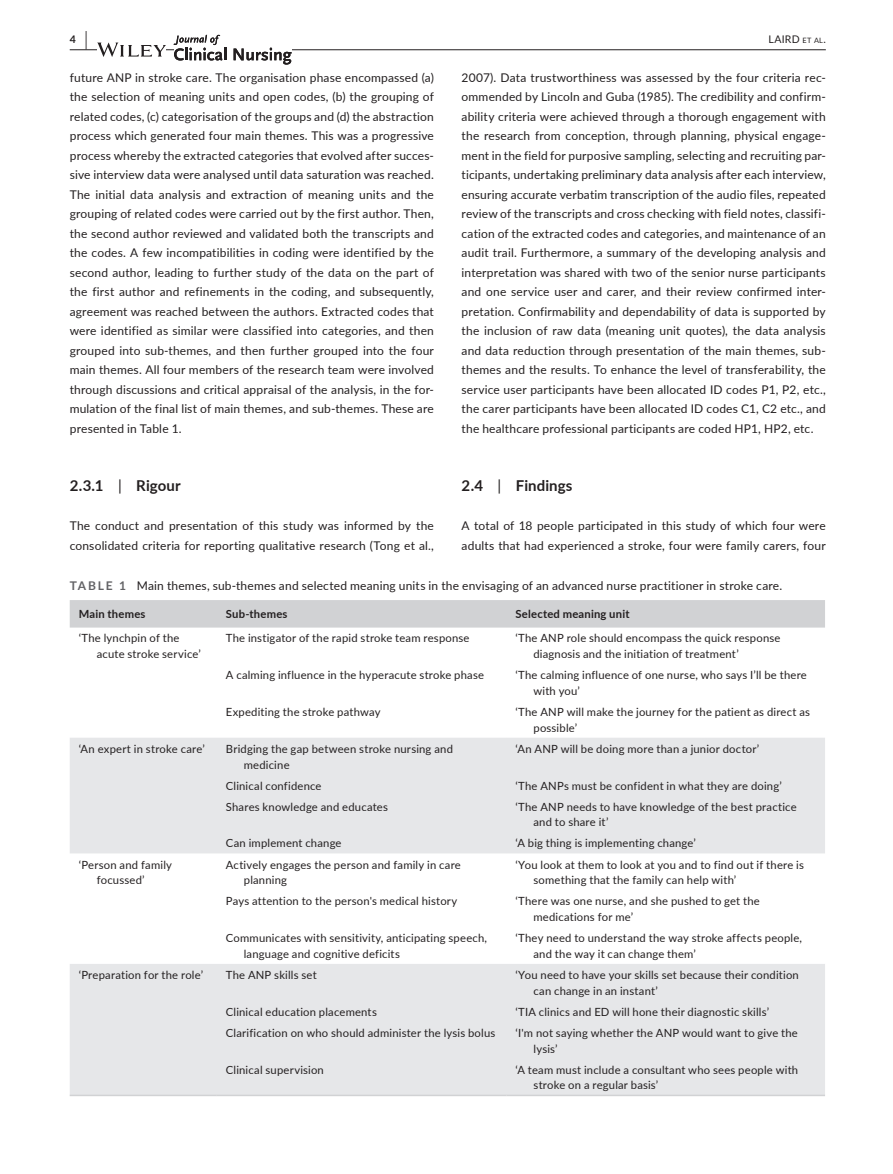
<style>
.page{position:relative;width:893px;height:1174px;background:#fff}
.page>*{position:absolute;margin:0;border:0;box-sizing:border-box;transform-origin:0 0}
.t1{font:700 15px "Lato";letter-spacing:.005em;color:#231f20}
.t2{font:12px/19.5px "Lato";letter-spacing:.015em;color:#231f20;text-align:justify}
.t3{font:11.25px/15.8px "Lato";letter-spacing:.015em;color:#231f20}
.t4{font:700 11.25px "Lato";letter-spacing:.02em;color:#231f20}
.t5{font:10.5px "Lato";letter-spacing:.025em;color:#231f20}
.t6{font:700 10.5px "Lato";color:#231f20}
.s1{font-size:19.5px}
.s2{font-size:7.35px}
.s3{font-weight:400}
.s4{font-weight:700;color:#636366}
</style>
<div class="page">
<hr style="left:70px;top:49px;width:756px;height:1px;background:#231f20">
<svg style="left:97px;top:43px;width:69px;height:14px"></svg>
<div style="left:174px;top:35px;width:118px;height:30px;background:#fff"></div>
<svg style="left:174px;top:35px;width:52px;height:25px"></svg>
<svg style="left:234px;top:48px;width:58px;height:17px"></svg>
<div style="left:70px;top:600px;width:755px;height:27px;background:#d1d2d4"></div>
<svg style="left:70px;top:738px;width:755px;height:356px;fill:#e6e7e9"></svg>
<hr style="left:70px;top:1094px;width:147px;height:2px;background:#d1d2d4">
<hr style="left:217px;top:1094px;width:289px;height:2px;background:#d1d2d4">
<hr style="left:506px;top:1094px;width:319px;height:2px;background:#d1d2d4">
<p class="t6" style="left:70px;top:31px;width:19px">4 <span class="s1">|</span></p>
<p class="t5" style="left:768px;top:32px;width:59px">LAIRD <span class="s2">et al</span>.</p>
<p class="t2" style="left:70px;top:67px;width:366px">future ANP in stroke care. The organisation phase encompassed (a) the selection of meaning units and open codes, (b) the grouping of related codes, (c) categorisation of the groups and (d) the abstraction process which generated four main themes. This was a progressive process whereby the extracted categories that evolved after succes&shy;sive interview data were analysed until data saturation was reached.<br>The initial data analysis and extraction of meaning units and the grouping of related codes were carried out by the first author. Then, the second author reviewed and validated both the transcripts and the codes. A few incompatibilities in coding were identified by the second author, leading to further study of the data on the part of the first author and refinements in the coding, and subsequently, agreement was reached between the authors. Extracted codes that were identified as similar were classified into categories, and then grouped into sub-themes, and then further grouped into the four main themes. All four members of the research team were involved through discussions and critical appraisal of the analysis, in the for&shy;mulation of the final list of main themes, and sub-themes. These are presented in Table 1.</p>
<p class="t2" style="left:462px;top:67px;width:366px">2007). Data trustworthiness was assessed by the four criteria rec&shy;ommended by Lincoln and Guba (1985). The credibility and confirm&shy;ability criteria were achieved through a thorough engagement with the research from conception, through planning, physical engage&shy;ment in the field for purposive sampling, selecting and recruiting par&shy;ticipants, undertaking preliminary data analysis after each interview, ensuring accurate verbatim transcription of the audio files, repeated review of the transcripts and cross checking with field notes, classifi&shy;cation of the extracted codes and categories, and maintenance of an audit trail. Furthermore, a summary of the developing analysis and interpretation was shared with two of the senior nurse participants and one service user and carer, and their review confirmed inter&shy;pretation. Confirmability and dependability of data is supported by the inclusion of raw data (meaning unit quotes), the data analysis and data reduction through presentation of the main themes, sub&shy;themes and the results. To enhance the level of transferability, the service user participants have been allocated ID codes P1, P2, etc., the carer participants have been allocated ID codes C1, C2 etc., and the healthcare professional participants are coded HP1, HP2, etc.</p>
<p class="t1" style="left:462px;top:475px;width:112px">2.4 <span class="s3">|</span> Findings</p>
<p class="t2" style="left:462px;top:516px;width:366px">A total of 18 people participated in this study of which four were adults that had experienced a stroke, four were family carers, four</p>
<p class="t2" style="left:70px;top:575px;width:714px"><span class="s4">TABLE 1</span> Main themes, sub-themes and selected meaning units in the envisaging of an advanced nurse practitioner in stroke care.</p>
<p class="t4" style="left:79px;top:606px;width:68px">Main themes</p>
<p class="t4" style="left:226px;top:606px;width:63px">Sub-themes</p>
<p class="t4" style="left:515px;top:606px;width:116px">Selected meaning unit</p>
<p class="t3" style="left:97px;top:630px;width:106px;text-indent:-18px">‘The lynchpin of the acute stroke service’</p>
<p class="t3" style="left:226px;top:630px;width:245px">The instigator of the rapid stroke team response</p>
<p class="t3" style="left:533px;top:630px;width:249px;text-indent:-18px">‘The ANP role should encompass the quick response diagnosis and the initiation of treatment’</p>
<p class="t3" style="left:226px;top:666px;width:260px">A calming influence in the hyperacute stroke phase</p>
<p class="t3" style="left:533px;top:666px;width:275px;text-indent:-18px">‘The calming influence of one nurse, who says I’ll be there with you’</p>
<p class="t3" style="left:226px;top:703px;width:156px">Expediting the stroke pathway</p>
<p class="t3" style="left:533px;top:703px;width:278px;text-indent:-18px">‘The ANP will make the journey for the patient as direct as possible’</p>
<p class="t3" style="left:79px;top:740px;width:128px">‘An expert in stroke care’</p>
<p class="t3" style="left:244px;top:740px;width:211px;text-indent:-18px">Bridging the gap between stroke nursing and medicine</p>
<p class="t3" style="left:515px;top:740px;width:245px">‘An ANP will be doing more than a junior doctor’</p>
<p class="t3" style="left:226px;top:777px;width:97px">Clinical confidence</p>
<p class="t3" style="left:515px;top:777px;width:268px">‘The ANPs must be confident in what they are doing’</p>
<p class="t3" style="left:226px;top:798px;width:164px">Shares knowledge and educates</p>
<p class="t3" style="left:533px;top:798px;width:265px;text-indent:-18px">‘The ANP needs to have knowledge of the best practice and to share it’</p>
<p class="t3" style="left:226px;top:835px;width:117px">Can implement change</p>
<p class="t3" style="left:515px;top:835px;width:182px">‘A big thing is implementing change’</p>
<p class="t3" style="left:97px;top:856px;width:77px;text-indent:-18px">‘Person and family focussed’</p>
<p class="t3" style="left:244px;top:856px;width:219px;text-indent:-18px">Actively engages the person and family in care planning</p>
<p class="t3" style="left:533px;top:856px;width:272px;text-indent:-18px">‘You look at them to look at you and to find out if there is something that the family can help with’</p>
<p class="t3" style="left:226px;top:893px;width:233px">Pays attention to the person's medical history</p>
<p class="t3" style="left:533px;top:893px;width:228px;text-indent:-18px">‘There was one nurse, and she pushed to get the medications for me’</p>
<p class="t3" style="left:244px;top:929px;width:245px;text-indent:-18px">Communicates with sensitivity, anticipating speech, language and cognitive deficits</p>
<p class="t3" style="left:533px;top:929px;width:270px;text-indent:-18px">‘They need to understand the way stroke affects people, and the way it can change them’</p>
<p class="t3" style="left:79px;top:966px;width:126px">‘Preparation for the role’</p>
<p class="t3" style="left:226px;top:966px;width:92px">The ANP skills set</p>
<p class="t3" style="left:533px;top:966px;width:267px;text-indent:-18px">‘You need to have your skills set because their condition can change in an instant’</p>
<p class="t3" style="left:226px;top:1003px;width:153px">Clinical education placements</p>
<p class="t3" style="left:515px;top:1003px;width:255px">‘TIA clinics and ED will hone their diagnostic skills’</p>
<p class="t3" style="left:226px;top:1024px;width:271px">Clarification on who should administer the lysis bolus</p>
<p class="t3" style="left:533px;top:1024px;width:266px;text-indent:-18px">‘I'm not saying whether the ANP would want to give the lysis’</p>
<p class="t3" style="left:226px;top:1061px;width:100px">Clinical supervision</p>
<p class="t3" style="left:533px;top:1061px;width:266px;text-indent:-18px">‘A team must include a consultant who sees people with stroke on a regular basis’</p>
<p class="t1" style="left:70px;top:475px;width:112px">2.3.1 <span class="s3">|</span> Rigour</p>
<p class="t2" style="left:70px;top:516px;width:366px">The conduct and presentation of this study was informed by the consolidated criteria for reporting qualitative research (Tong et al.,</p>
</div>
